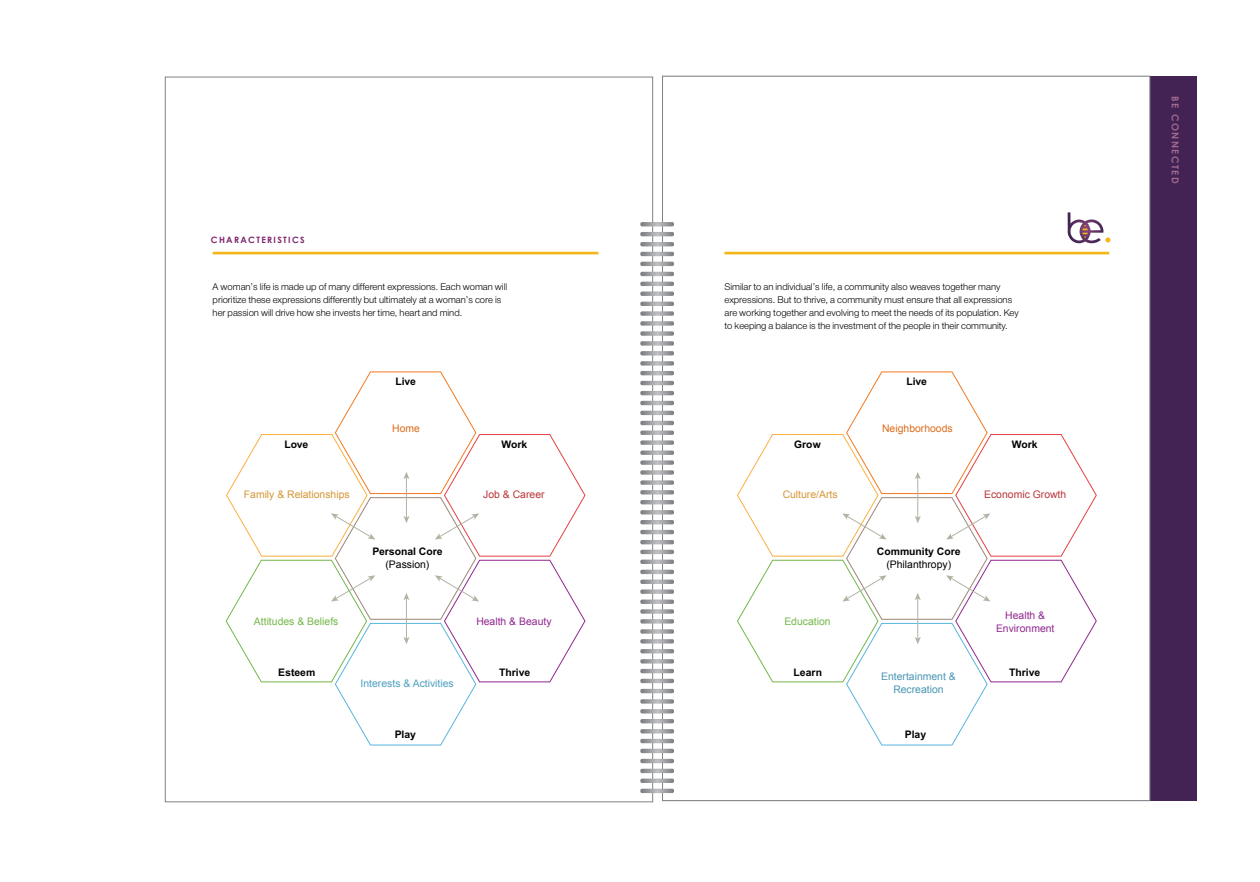
<style>
.page{position:relative;width:1260px;height:882px;background:#fff}
.page>*{position:absolute;margin:0;border:0;box-sizing:border-box;transform-origin:0 0}
.t1{font:700 10.41px "Arial";color:#000}
.t2{font:10.41px "Arial";color:#d59736}
.t3{font:10.41px/12.5px "Arial";color:#91278f;text-align:center}
.t4{font:10.41px "Arial";color:#74b74a}
.t5{font:10.41px "Arial";color:#ba3437}
.t6{font:10.41px/12.5px "Arial";color:#4895b4;text-align:center}
.t7{font:10.41px "Arial";color:#000}
.t8{font:10.41px "Arial";color:#4ea0c2}
.t9{font:10.41px "Arial";color:#dd6c1d}
.t10{font:10.06px/13.1px "Helvetica Neue H45";color:#000}
.t11{font:700 9.62px "Century Gothic";letter-spacing:.15em;color:#a06990}
.t12{font:700 8.75px "Century Gothic";letter-spacing:.15em;color:#80256d}
</style>
<div class="page">
<div style="left:662px;top:76px;width:534px;height:725px;background:#422353"></div>
<div style="left:165px;top:77px;width:488px;height:725px;background:#fff;border:1px solid #808285"></div>
<div style="left:662px;top:76px;width:488px;height:725px;background:#fff;border:1px solid #808285"></div>
<svg style="left:640px;top:222px;width:34px;height:4px"></svg>
<svg style="left:640px;top:282px;width:34px;height:4px"></svg>
<svg style="left:640px;top:401px;width:34px;height:4px"></svg>
<svg style="left:640px;top:769px;width:34px;height:4px"></svg>
<svg style="left:640px;top:252px;width:34px;height:4px"></svg>
<svg style="left:640px;top:550px;width:34px;height:4px"></svg>
<svg style="left:640px;top:232px;width:34px;height:4px"></svg>
<svg style="left:640px;top:580px;width:34px;height:14px"></svg>
<svg style="left:640px;top:292px;width:34px;height:4px"></svg>
<svg style="left:640px;top:530px;width:34px;height:4px"></svg>
<svg style="left:640px;top:411px;width:34px;height:4px"></svg>
<svg style="left:640px;top:779px;width:34px;height:4px"></svg>
<svg style="left:640px;top:262px;width:34px;height:4px"></svg>
<svg style="left:640px;top:381px;width:34px;height:4px"></svg>
<svg style="left:640px;top:749px;width:34px;height:4px"></svg>
<svg style="left:640px;top:560px;width:34px;height:4px"></svg>
<svg style="left:640px;top:431px;width:34px;height:14px"></svg>
<svg style="left:640px;top:679px;width:34px;height:4px"></svg>
<svg style="left:640px;top:242px;width:34px;height:4px"></svg>
<svg style="left:640px;top:729px;width:34px;height:14px"></svg>
<svg style="left:640px;top:540px;width:34px;height:4px"></svg>
<svg style="left:640px;top:421px;width:34px;height:4px"></svg>
<svg style="left:640px;top:659px;width:34px;height:14px"></svg>
<svg style="left:640px;top:789px;width:34px;height:4px"></svg>
<svg style="left:640px;top:272px;width:34px;height:4px"></svg>
<svg style="left:640px;top:510px;width:34px;height:14px"></svg>
<svg style="left:640px;top:391px;width:34px;height:4px"></svg>
<svg style="left:640px;top:600px;width:34px;height:53px"></svg>
<svg style="left:640px;top:759px;width:34px;height:4px"></svg>
<svg style="left:640px;top:302px;width:34px;height:73px"></svg>
<svg style="left:640px;top:570px;width:34px;height:4px"></svg>
<svg style="left:640px;top:699px;width:34px;height:24px"></svg>
<svg style="left:640px;top:451px;width:34px;height:53px"></svg>
<svg style="left:640px;top:689px;width:34px;height:4px"></svg>
<hr style="left:213px;top:252px;width:386px;height:2px;background:#f4b61a">
<hr style="left:725px;top:252px;width:384px;height:2px;background:#f4b61a">
<svg style="left:225px;top:371px;width:361px;height:375px"></svg>
<svg style="left:737px;top:371px;width:360px;height:375px"></svg>
<svg style="left:1068px;top:212px;width:42px;height:31px"></svg>
<p class="t11" style="left:1181px;top:96px;width:89px;rotate:90deg">BE CONNECTED</p>
<p class="t12" style="left:211px;top:234px;width:95px">CHARACTERISTICS</p>
<p class="t10" style="left:213px;top:281px;width:296px">A woman’s life is made up of many different expressions. Each woman will prioritize these expressions differently but ultimately at a woman’s core is her passion will drive how she invests her time, heart and mind.</p>
<p class="t10" style="left:725px;top:281px;width:296px">Similar to an individual’s life, a community also weaves together many expressions. But to thrive, a community must ensure that all expressions are working together and evolving to meet the needs of its population. Key to keeping a balance is the investment of the people in their community.</p>
<p class="t1" style="left:395px;top:375px;width:22px">Live</p>
<p class="t1" style="left:906px;top:375px;width:22px">Live</p>
<p class="t9" style="left:392px;top:422px;width:29px">Home</p>
<p class="t9" style="left:882px;top:422px;width:72px">Neighborhoods</p>
<p class="t1" style="left:284px;top:438px;width:25px">Love</p>
<p class="t1" style="left:502px;top:438px;width:27px">Work</p>
<p class="t1" style="left:794px;top:438px;width:28px">Grow</p>
<p class="t1" style="left:1012px;top:438px;width:27px">Work</p>
<p class="t2" style="left:244px;top:488px;width:107px">Family &amp; Relationships</p>
<p class="t5" style="left:483px;top:488px;width:63px">Job &amp; Career</p>
<p class="t2" style="left:783px;top:488px;width:56px">Culture/Arts</p>
<p class="t5" style="left:984px;top:488px;width:84px">Economic Growth</p>
<p class="t1" style="left:372px;top:545px;width:72px">Personal Core</p>
<p class="t7" style="left:385px;top:557px;width:45px">(Passion)</p>
<p class="t1" style="left:877px;top:545px;width:85px">Community Core</p>
<p class="t7" style="left:886px;top:557px;width:66px">(Philanthropy)</p>
<p class="t4" style="left:254px;top:615px;width:86px">Attitudes &amp; Beliefs</p>
<p class="t3" style="left:476px;top:615px;width:77px">Health &amp; Beauty</p>
<p class="t4" style="left:784px;top:615px;width:48px">Education</p>
<p class="t3" style="left:996px;top:609px;width:60px">Health &amp;<br>Environment</p>
<p class="t1" style="left:278px;top:666px;width:39px">Esteem</p>
<p class="t8" style="left:361px;top:677px;width:95px">Interests &amp; Activities</p>
<p class="t1" style="left:499px;top:666px;width:32px">Thrive</p>
<p class="t1" style="left:794px;top:666px;width:30px">Learn</p>
<p class="t6" style="left:881px;top:670px;width:76px">Entertainment &amp;<br>Recreation</p>
<p class="t1" style="left:1009px;top:666px;width:32px">Thrive</p>
<p class="t1" style="left:395px;top:729px;width:23px">Play</p>
<p class="t1" style="left:905px;top:729px;width:23px">Play</p>
</div>
